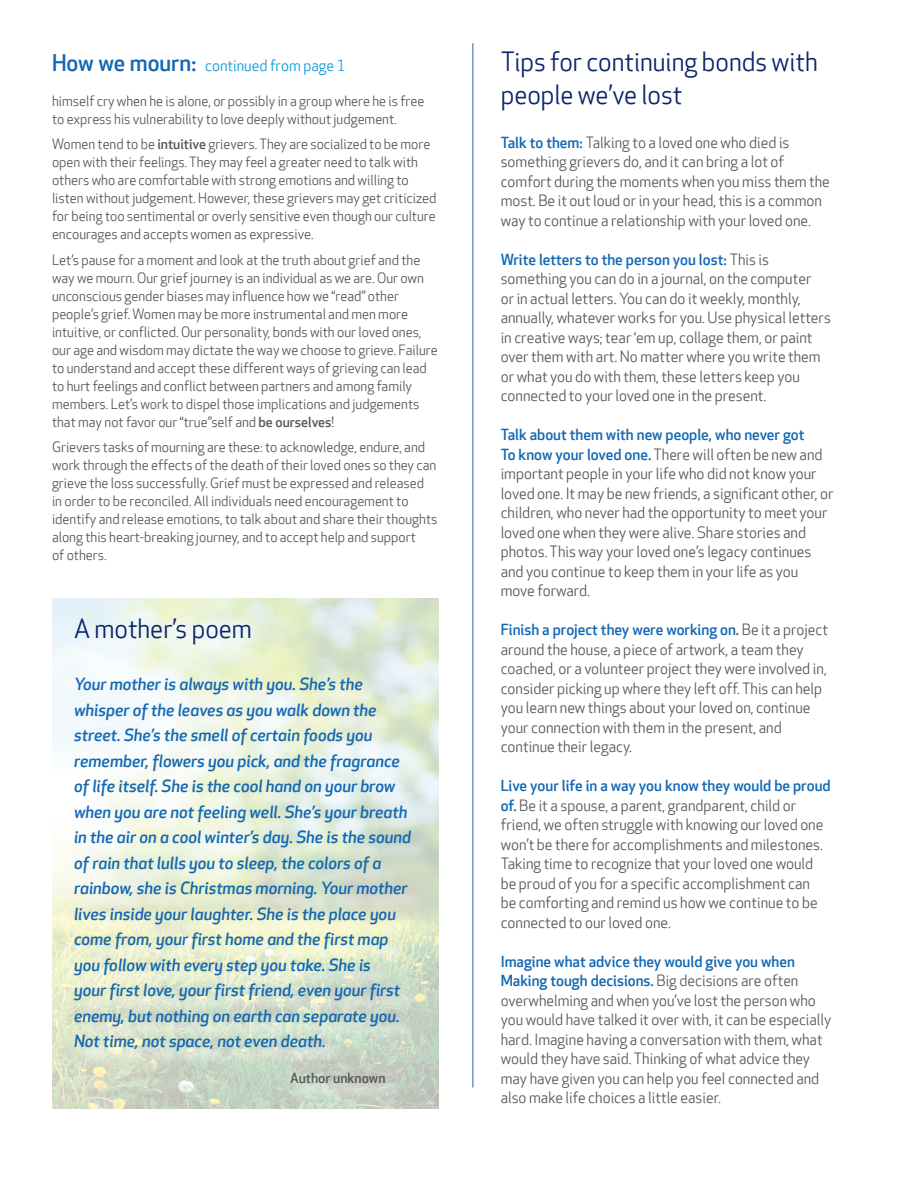
<style>
.page{position:relative;width:918px;height:1188px;background:#fff}
.page>*{position:absolute;margin:0;border:0;box-sizing:border-box;transform-origin:0 0}
.Headline_20_26{font:25.5px/33px "Apex New";color:#0a246a}
.Body_10_13{font:italic 500 16.5px/25.5px "Apex New";color:#1468b3}
.Body_10_13-2{font:15px/19.5px "Apex New";color:#55595c}
.Headline_20_26-2{font:15px "Apex New";color:#0d9bd9}
.Body_10_13-3{font:13.65px/18px "Apex New";color:#55595c}
.Body_10_13-4{font:500 13.65px "Apex New";color:#55595c}
.s1{font-weight:500;font-size:22.5px;color:#1468b3}
.s2{font-weight:500}
.s3{font-weight:500;color:#1468b3}
</style>
<div class="page">
<hr style="left:472px;top:43px;width:1px;height:1045px;background:#1468b3">
<img style="left:52px;top:598px;width:386px;height:510px">
<div style="left:77px;top:622px;width:352px;height:480px;background:#fff;opacity:.75"></div>
<p class="Headline_20_26-2" style="left:52px;top:57px;width:295px"><span class="s1">How we mourn:</span> continued from page 1</p>
<p class="Body_10_13-3" style="left:52px;top:92px;width:374px">himself cry when he is alone, or possibly in a group where he is free to express his vulnerability to love deeply without judgement.</p>
<p class="Body_10_13-3" style="left:52px;top:136px;width:386px">Women tend to be <span class="s2">intuitive</span> grievers. They are socialized to be more open with their feelings. They may feel a greater need to talk with others who are comfortable with strong emotions and willing to listen without judgement. However, these grievers may get criticized for being too sentimental or overly sensitive even though our culture encourages and accepts women as expressive.</p>
<p class="Body_10_13-3" style="left:52px;top:251px;width:387px">Let’s pause for a moment and look at the truth about grief and the way we mourn. Our grief journey is an individual as we are. Our own unconscious gender biases may influence how we “read” other people’s grief. Women may be more instrumental and men more intuitive, or conflicted. Our personality, bonds with our loved ones, our age and wisdom may dictate the way we choose to grieve. Failure to understand and accept these different ways of grieving can lead to hurt feelings and conflict between partners and among family members. Let’s work to dispel those implications and judgements that may not favor our “true”self and <span class="s2">be ourselves</span>!</p>
<p class="Body_10_13-3" style="left:52px;top:439px;width:387px">Grievers tasks of mourning are these: to acknowledge, endure, and work through the effects of the death of their loved ones so they can grieve the loss successfully. Grief must be expressed and released in order to be reconciled. All individuals need encouragement to identify and release emotions, to talk about and share their thoughts along this heart-breaking journey, and to accept help and support<br>of others.</p>
<p class="Headline_20_26" style="left:74px;top:613px;width:179px">A mother’s poem</p>
<p class="Body_10_13" style="left:74px;top:672px;width:338px">Your mother is always with you. She’s the whisper of the leaves as you walk down the street. She’s the smell of certain foods you remember, flowers you pick, and the fragrance of life itself. She is the cool hand on your brow when you are not feeling well. She’s your breath in the air on a cool winter’s day. She is the sound of rain that lulls you to sleep, the colors of a rainbow, she is Christmas morning. Your mother lives inside your laughter. She is the place you come from, your first home and the first map you follow with every step you take. She is<br>your first love, your first friend, even your first enemy, but nothing on earth can separate you.<br>Not time, not space, not even death.</p>
<p class="Body_10_13-4" style="left:290px;top:1070px;width:97px">Author unknown</p>
<p class="Headline_20_26" style="left:501px;top:46px;width:319px">Tips for continuing bonds with people we’ve lost</p>
<p class="Body_10_13-2" style="left:501px;top:133px;width:331px"><span class="s3">Talk to them:</span> Talking to a loved one who died is something grievers do, and it can bring a lot of comfort during the moments when you miss them the most. Be it out loud or in your head, this is a common way to continue a relationship with your loved one.</p>
<p class="Body_10_13-2" style="left:501px;top:250px;width:332px"><span class="s3">Write letters to the person you lost:</span> This is something you can do in a journal, on the computer<br>or in actual letters. You can do it weekly, monthly, annually, whatever works for you. Use physical letters in creative ways; tear ‘em up, collage them, or paint over them with art. No matter where you write them or what you do with them, these letters keep you connected to your loved one in the present.</p>
<p class="Body_10_13-2" style="left:501px;top:426px;width:334px"><span class="s3">Talk about them with new people, who never got<br>To know your loved one.</span> There will often be new and important people in your life who did not know your loved one. It may be new friends, a significant other, or children, who never had the opportunity to meet your loved one when they were alive. Share stories and photos. This way your loved one’s legacy continues and you continue to keep them in your life as you move forward.</p>
<p class="Body_10_13-2" style="left:501px;top:621px;width:329px"><span class="s3">Finish a project they were working on.</span> Be it a project around the house, a piece of artwork, a team they coached, or a volunteer project they were involved in, consider picking up where they left off. This can help you learn new things about your loved on, continue your connection with them in the present, and continue their legacy.</p>
<p class="Body_10_13-2" style="left:501px;top:777px;width:331px"><span class="s3">Live your life in a way you know they would be proud of.</span> Be it a spouse, a parent, grandparent, child or friend, we often struggle with knowing our loved one won’t be there for accomplishments and milestones.<br>Taking time to recognize that your loved one would be proud of you for a specific accomplishment can<br>be comforting and remind us how we continue to be connected to our loved one.</p>
<p class="Body_10_13-2" style="left:501px;top:952px;width:332px"><span class="s3">Imagine what advice they would give you when Making tough decisions.</span> Big decisions are often overwhelming and when you’ve lost the person who you would have talked it over with, it can be especially hard. Imagine having a conversation with them, what would they have said. Thinking of what advice they may have given you can help you feel connected and also make life choices a little easier.</p>
</div>
